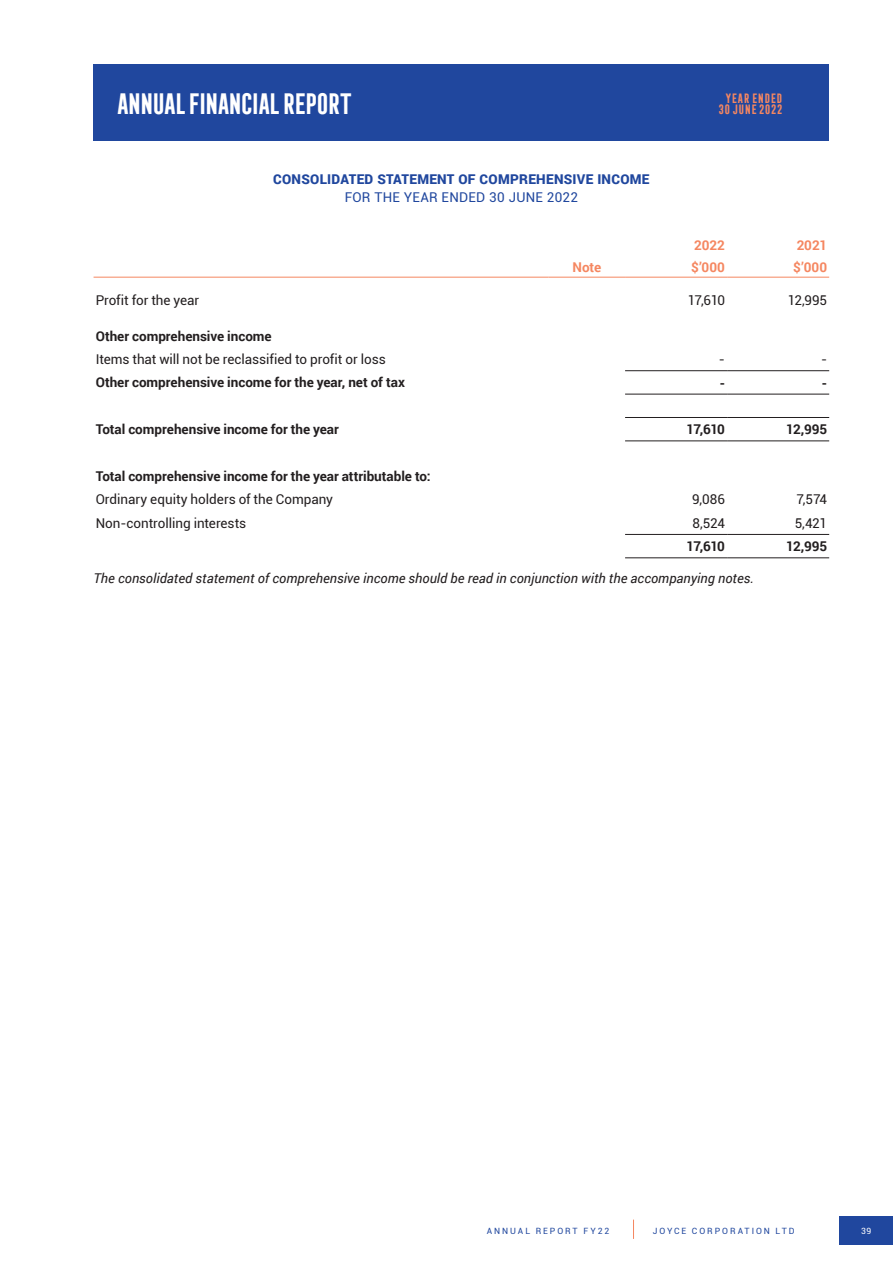
<style>
.page{position:relative;width:893px;height:1263px;background:#fff}
.page>*{position:absolute;margin:0;border:0;box-sizing:border-box;transform-origin:0 0}
.Stand_out_text_Box{font:700 27px "Frontage Condensed";letter-spacing:-.14em;color:#fff}
.t1{font:700 13.5px "Roboto";letter-spacing:-.005em;color:#231f20}
.t2{font:13.5px "Roboto";letter-spacing:-.005em;color:#231f20}
.Body_Text{font:italic 13.5px "Roboto";color:#231f20}
.Body_Text-2{font:900 13.5px "Roboto";letter-spacing:.02em;color:#20479e}
.Body_Text-3{font:13.5px "Roboto";letter-spacing:.02em;color:#20479e}
.t3{font:700 13.5px "Roboto";color:#f58761}
.Stand_out_text_Box-2{font:700 12.3px/11.2px "Frontage Condensed";letter-spacing:-.065em;color:#f58761;text-align:center}
.t4{font:8.7px "Roboto";letter-spacing:.225em;color:#20479e}
.t5{font:8.7px "Roboto";color:#fff}
</style>
<div class="page">
<div style="left:839px;top:1216px;width:54px;height:29px;background:#20479e"></div>
<svg style="left:633px;top:1219px;width:1px;height:20px"></svg>
<div style="left:94px;top:64px;width:735px;height:76px;background:#20479e"></div>
<hr style="left:625px;top:440px;width:102px;height:1px;background:#231f20">
<hr style="left:727px;top:440px;width:102px;height:1px;background:#231f20">
<hr style="left:625px;top:534px;width:102px;height:1px;background:#231f20">
<hr style="left:727px;top:534px;width:102px;height:1px;background:#231f20">
<hr style="left:625px;top:557px;width:102px;height:1px;background:#231f20">
<hr style="left:727px;top:557px;width:102px;height:1px;background:#231f20">
<hr style="left:625px;top:370px;width:102px;height:1px;background:#231f20">
<hr style="left:727px;top:370px;width:102px;height:1px;background:#231f20">
<hr style="left:94px;top:277px;width:455px;height:1px;background:#f58761">
<hr style="left:549px;top:277px;width:76px;height:1px;background:#f58761">
<hr style="left:625px;top:277px;width:102px;height:1px;background:#f58761">
<hr style="left:727px;top:277px;width:102px;height:1px;background:#f58761">
<hr style="left:625px;top:417px;width:102px;height:1px;background:#231f20">
<hr style="left:727px;top:417px;width:102px;height:1px;background:#231f20">
<hr style="left:625px;top:394px;width:102px;height:1px;background:#231f20">
<hr style="left:727px;top:394px;width:102px;height:1px;background:#231f20">
<p class="Stand_out_text_Box" style="left:115px;top:88px;width:239px">ANNUAL FINANCIAL REPORT</p>
<p class="Body_Text-2" style="left:273px;top:170px;width:378px">CONSOLIDATED STATEMENT OF COMPREHENSIVE INCOME</p>
<p class="Body_Text-3" style="left:345px;top:188px;width:235px">FOR THE YEAR ENDED 30 JUNE 2022</p>
<p class="Stand_out_text_Box-2" style="left:718px;top:92px;width:67px">YEAR ENDED<br>30 JUNE 2022</p>
<p class="t3" style="left:694px;top:235px;width:32px">2022</p>
<p class="t3" style="left:797px;top:235px;width:32px">2021</p>
<p class="t3" style="left:572px;top:258px;width:30px">Note</p>
<p class="t3" style="left:691px;top:258px;width:35px">$’000</p>
<p class="t3" style="left:793px;top:258px;width:35px">$’000</p>
<p class="t2" style="left:96px;top:290px;width:105px">Profit for the year</p>
<p class="t2" style="left:688px;top:290px;width:39px">17,610</p>
<p class="t2" style="left:788px;top:290px;width:41px">12,995</p>
<p class="t1" style="left:96px;top:326px;width:178px">Other comprehensive income</p>
<p class="t2" style="left:96px;top:350px;width:292px">Items that will not be reclassified to profit or loss</p>
<p class="t2" style="left:719px;top:350px;width:8px">-</p>
<p class="t2" style="left:821px;top:350px;width:8px">-</p>
<p class="t1" style="left:96px;top:373px;width:311px">Other comprehensive income for the year, net of tax</p>
<p class="t1" style="left:720px;top:373px;width:7px">-</p>
<p class="t1" style="left:822px;top:373px;width:7px">-</p>
<p class="t1" style="left:96px;top:420px;width:245px">Total comprehensive income for the year</p>
<p class="t1" style="left:687px;top:420px;width:40px">17,610</p>
<p class="t1" style="left:786px;top:420px;width:42px">12,995</p>
<p class="t1" style="left:96px;top:467px;width:336px">Total comprehensive income for the year attributable to:</p>
<p class="t2" style="left:96px;top:490px;width:239px">Ordinary equity holders of the Company</p>
<p class="t2" style="left:692px;top:490px;width:34px">9,086</p>
<p class="t2" style="left:796px;top:490px;width:32px">7,574</p>
<p class="t2" style="left:96px;top:513px;width:152px">Non-controlling interests</p>
<p class="t2" style="left:692px;top:513px;width:34px">8,524</p>
<p class="t2" style="left:795px;top:513px;width:34px">5,421</p>
<p class="t1" style="left:687px;top:537px;width:40px">17,610</p>
<p class="t1" style="left:786px;top:537px;width:42px">12,995</p>
<p class="Body_Text" style="left:94px;top:569px;width:662px">The consolidated statement of comprehensive income should be read in conjunction with the accompanying notes.</p>
<p class="t4" style="left:487px;top:1224px;width:124px">ANNUAL REPORT FY22</p>
<p class="t4" style="left:653px;top:1224px;width:143px">JOYCE CORPORATION LTD</p>
<p class="t5" style="left:861px;top:1225px;width:12px">39</p>
</div>
